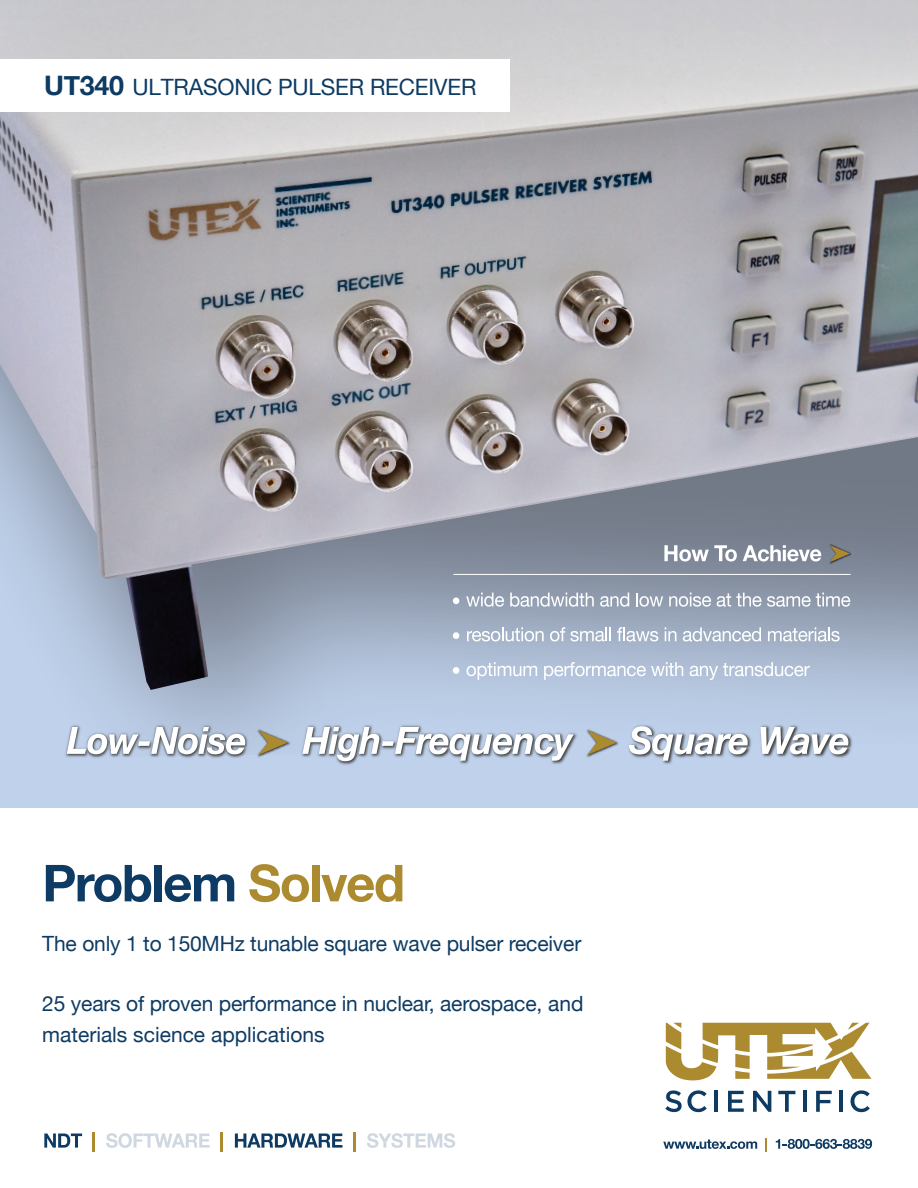
<style>
.page{position:relative;width:918px;height:1188px;background:#fff}
.page>*{position:absolute;margin:0;border:0;box-sizing:border-box;transform-origin:0 0}
.t1{font:700 51px "Helvetica Neue";letter-spacing:-.03em;color:#0e3b63}
.t2{font:22.5px "Helvetica Neue";letter-spacing:-.01em;color:#0e3b63}
.t3{font:21px/31.2px "Helvetica Neue";letter-spacing:-.01em;color:#0e3b63}
.s1{font-weight:700;font-size:26.85px}
.s2{color:#ac8a30}
</style>
<div class="page">
<div style="left:0;top:77px;width:918px;height:731px;background:#bfd1eb"></div>
<img style="left:0;top:0;width:918px;height:690px">
<img style="left:64px;top:724px;width:790px;height:41px">
<svg style="left:67px;top:727px;width:178px;height:27px"></svg>
<svg style="left:302px;top:727px;width:272px;height:34px"></svg>
<svg style="left:629px;top:726px;width:119px;height:35px"></svg>
<svg style="left:760px;top:727px;width:88px;height:27px"></svg>
<img style="left:585px;top:729px;width:36px;height:30px">
<svg style="left:587px;top:730px;width:30px;height:25px"></svg>
<div style="left:0;top:59px;width:510px;height:53px;background:#fff"></div>
<svg style="left:453px;top:597px;width:6px;height:7px"></svg>
<svg style="left:466px;top:593px;width:38px;height:14px"></svg>
<svg style="left:510px;top:593px;width:84px;height:14px"></svg>
<svg style="left:600px;top:593px;width:29px;height:14px"></svg>
<svg style="left:636px;top:593px;width:27px;height:14px"></svg>
<svg style="left:669px;top:593px;width:42px;height:14px"></svg>
<svg style="left:717px;top:593px;width:133px;height:14px"></svg>
<svg style="left:453px;top:632px;width:6px;height:7px"></svg>
<svg style="left:467px;top:627px;width:77px;height:14px"></svg>
<svg style="left:550px;top:627px;width:61px;height:14px"></svg>
<svg style="left:617px;top:627px;width:41px;height:14px"></svg>
<svg style="left:665px;top:627px;width:11px;height:14px"></svg>
<svg style="left:683px;top:627px;width:78px;height:14px"></svg>
<svg style="left:768px;top:627px;width:72px;height:14px"></svg>
<svg style="left:453px;top:667px;width:6px;height:7px"></svg>
<svg style="left:467px;top:662px;width:70px;height:18px"></svg>
<svg style="left:544px;top:662px;width:139px;height:18px"></svg>
<svg style="left:690px;top:662px;width:120px;height:18px"></svg>
<svg style="left:664px;top:545px;width:73px;height:16px"></svg>
<svg style="left:743px;top:545px;width:78px;height:16px"></svg>
<hr style="left:454px;top:574px;width:397px;height:1px;background:#fff">
<img style="left:828px;top:544px;width:25px;height:21px">
<svg style="left:830px;top:545px;width:20px;height:17px"></svg>
<svg style="left:665px;top:1090px;width:42px;height:22px"></svg>
<hr style="left:714px;top:1091px;width:4px;height:21px;background:#0e3b63">
<svg style="left:728px;top:1091px;width:16px;height:21px"></svg>
<svg style="left:753px;top:1091px;width:18px;height:21px"></svg>
<svg style="left:778px;top:1091px;width:17px;height:21px"></svg>
<hr style="left:803px;top:1091px;width:4px;height:21px;background:#0e3b63">
<svg style="left:816px;top:1091px;width:16px;height:21px"></svg>
<hr style="left:839px;top:1091px;width:4px;height:21px;background:#0e3b63">
<svg style="left:851px;top:1090px;width:19px;height:22px"></svg>
<svg style="left:666px;top:1023px;width:206px;height:58px"></svg>
<svg style="left:663px;top:1139px;width:94px;height:10px"></svg>
<svg style="left:766px;top:1138px;width:1px;height:14px"></svg>
<svg style="left:776px;top:1139px;width:96px;height:10px"></svg>
<svg style="left:44px;top:1134px;width:38px;height:14px"></svg>
<hr style="left:93px;top:1132px;width:2px;height:20px;background:#ac8a30">
<svg style="left:106px;top:1133px;width:104px;height:15px"></svg>
<hr style="left:221px;top:1132px;width:2px;height:20px;background:#ac8a30">
<svg style="left:235px;top:1134px;width:107px;height:14px"></svg>
<hr style="left:354px;top:1132px;width:2px;height:20px;background:#ac8a30">
<svg style="left:367px;top:1133px;width:88px;height:15px"></svg>
<p class="t2" style="left:44px;top:70px;width:434px"><span class="s1">UT340</span> ULTRASONIC PULSER RECEIVER</p>
<h1 class="t1" style="left:42px;top:843px;width:364px">Problem <span class="s2">Solved</span></h1>
<p class="t3" style="left:42px;top:929px;width:541px">The only 1 to 150MHz tunable square wave pulser receiver</p>
<p class="t3" style="left:42px;top:989px;width:543px">25 years of proven performance in nuclear, aerospace, and materials science applications</p>
</div>
